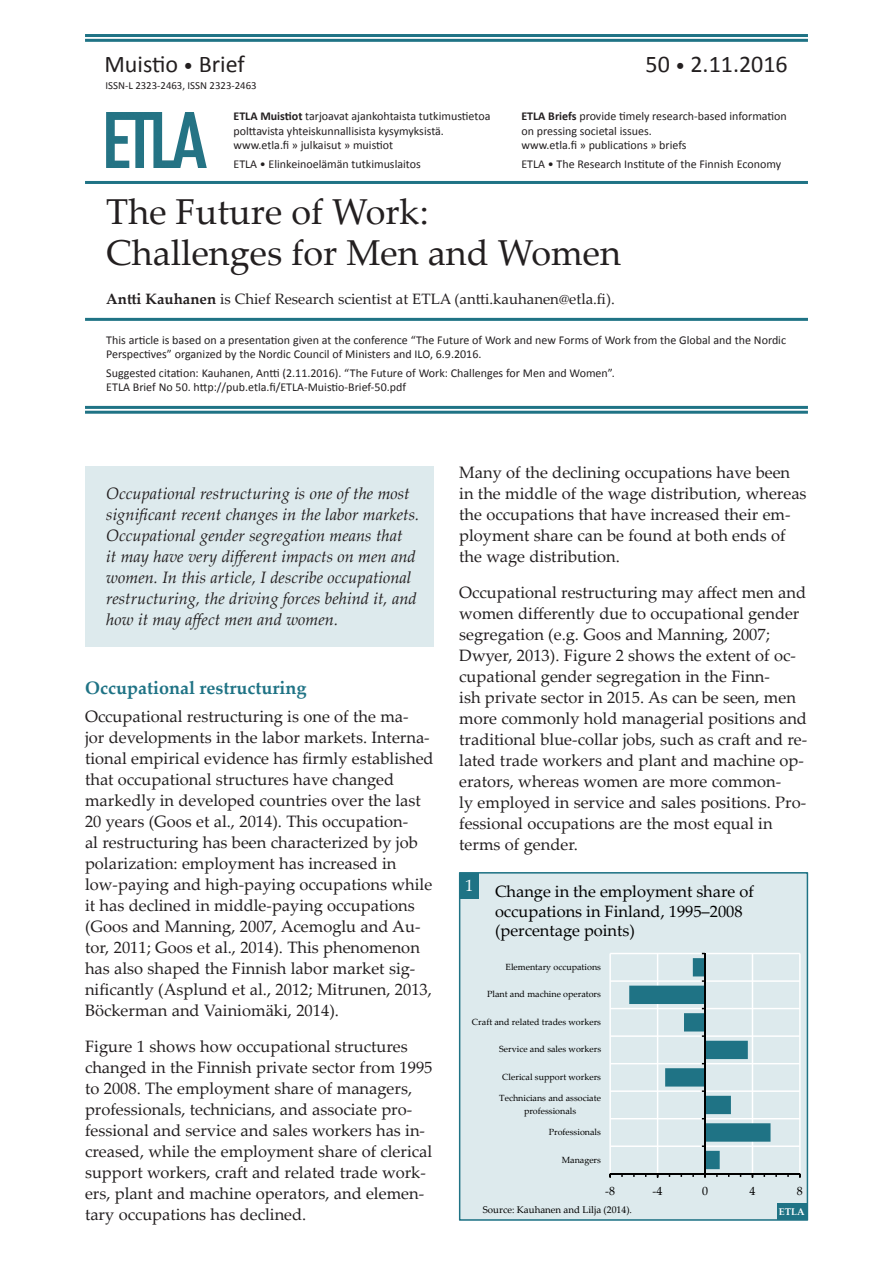
<style>
.page{position:relative;width:893px;height:1263px;background:#fff}
.page>*{position:absolute;margin:0;border:0;box-sizing:border-box;transform-origin:0 0}
.Pääotsikko{font:36px/40.5px "Palatino Linotype";color:#231f20}
.t1{font:24px "Calibri";color:#231f20}
.Väliotsikko_1{font:700 18px "Palatino Linotype";color:#1f7385}
.Leipis{font:16.5px/21px "Palatino Linotype";color:#231f20}
.Ingressi{font:italic 16.5px/21px "Palatino Linotype";color:#231f20}
.t2{font:16.5px/19.6px "Palatino Linotype";color:#000}
.t3{font:16.5px "Palatino Linotype";color:#fff}
.Kirjoittaja{font:15px "Palatino Linotype";color:#231f20}
.Lähdeviittaus{font:12px/14.4px "Calibri";color:#231f20}
.t4{font:12px "Palatino Linotype";color:#000}
.t5{font:10.8px "Calibri";color:#231f20}
.t6{font:9.75px "Palatino Linotype";color:#000}
.t7{font:700 9.75px "Palatino Linotype";color:#fff}
.t8{font:9px/12px "Palatino Linotype";color:#000;text-align:center}
.s1{font-size:19.5px}
.s2{font-weight:700}
</style>
<div class="page">
<div style="left:85px;top:466px;width:349px;height:180px;background:#ddeaed"></div>
<hr style="left:85px;top:181px;width:723px;height:3px;background:#1f7385">
<hr style="left:85px;top:318px;width:723px;height:3px;background:#1f7385">
<hr style="left:85px;top:34px;width:723px;height:3px;background:#1f7385">
<hr style="left:85px;top:39px;width:723px;height:3px;background:#1f7385">
<hr style="left:85px;top:406px;width:723px;height:3px;background:#1f7385">
<hr style="left:85px;top:411px;width:723px;height:3px;background:#1f7385">
<img style="left:106px;top:113px;width:100px;height:55px">
<svg style="left:459px;top:872px;width:349px;height:349px;background:#d0e1e5"></svg>
<div style="left:777px;top:1204px;width:30px;height:16px;background:#1f7385"></div>
<div style="left:460px;top:873px;width:19px;height:25px;background:#1f7385"></div>
<p class="t1" style="left:104px;top:49px;width:142px">Muistio <span class="s1">•</span> Brief</p>
<p class="t5" style="left:105px;top:79px;width:153px">ISSN-L 2323-2463, ISSN 2323-2463</p>
<p class="Lähdeviittaus" style="left:234px;top:109px;width:258px"><span class="s2">ETLA Muistiot</span> tarjoavat ajankohtaista tutkimustietoa polttavista yhteiskunnallisista kysymyksistä. www.etla.fi » julkaisut » muistiot</p>
<p class="Lähdeviittaus" style="left:234px;top:157px;width:189px">ETLA • Elinkeinoelämän tutkimuslaitos</p>
<p class="t1" style="left:646px;top:49px;width:144px">50 <span class="s1">•</span> 2.11.2016</p>
<p class="Lähdeviittaus" style="left:521px;top:109px;width:267px"><span class="s2">ETLA Briefs</span> provide timely research-based information on pressing societal issues.<br>www.etla.fi » publications » briefs</p>
<p class="Lähdeviittaus" style="left:521px;top:157px;width:261px">ETLA • The Research Institute of the Finnish Economy</p>
<p class="Pääotsikko" style="left:106px;top:190px;width:516px">The Future of Work:<br>Challenges for Men and Women</p>
<p class="Kirjoittaja" style="left:106px;top:288px;width:510px"><span class="s2">Antti Kauhanen</span> is Chief Research scientist at ETLA (antti.kauhanen@etla.fi).</p>
<p class="Lähdeviittaus" style="left:106px;top:333px;width:681px">This article is based on a presentation given at the conference “The Future of Work and new Forms of Work from the Global and the Nordic<br>Perspectives” organized by the Nordic Council of Ministers and ILO, 6.9.2016.</p>
<p class="Lähdeviittaus" style="left:106px;top:366px;width:510px">Suggested citation: Kauhanen, Antti (2.11.2016). “The Future of Work: Challenges for Men and Women”.<br>ETLA Brief No 50. http://pub.etla.fi/ETLA-Muistio-Brief-50.pdf</p>
<p class="Ingressi" style="left:106px;top:482px;width:314px">Occupational restructuring is one of the most significant recent changes in the labor markets.<br>Occupational gender segregation means that<br>it may have very different impacts on men and women. In this article, I describe occupational restructuring, the driving forces behind it, and how it may affect men and women.</p>
<p class="Väliotsikko_1" style="left:85px;top:675px;width:223px">Occupational restructuring</p>
<p class="Leipis" style="left:85px;top:705px;width:350px">Occupational restructuring is one of the ma-<br>jor developments in the labor markets. Interna&shy;tional empirical evidence has firmly established that occupational structures have changed markedly in developed countries over the last 20 years (Goos et al., 2014). This occupation-<br>al restructuring has been characterized by job polarization: employment has increased in low-paying and high-paying occupations while it has declined in middle-paying occupations (Goos and Manning, 2007, Acemoglu and Au&shy;tor, 2011; Goos et al., 2014). This phenomenon has also shaped the Finnish labor market sig&shy;nificantly (Asplund et al., 2012; Mitrunen, 2013, Böckerman and Vainiomäki, 2014).</p>
<p class="Leipis" style="left:85px;top:1035px;width:349px">Figure 1 shows how occupational structures changed in the Finnish private sector from 1995 to 2008. The employment share of managers, professionals, technicians, and associate pro&shy;fessional and service and sales workers has in&shy;creased, while the employment share of clerical support workers, craft and related trade work&shy;ers, plant and machine operators, and elemen&shy;tary occupations has declined.</p>
<p class="Leipis" style="left:459px;top:461px;width:349px">Many of the declining occupations have been in the middle of the wage distribution, whereas the occupations that have increased their em&shy;ployment share can be found at both ends of the wage distribution.</p>
<p class="Leipis" style="left:459px;top:581px;width:350px">Occupational restructuring may affect men and women differently due to occupational gender segregation (e.g. Goos and Manning, 2007; Dwyer, 2013). Figure 2 shows the extent of oc&shy;cupational gender segregation in the Finn-<br>ish private sector in 2015. As can be seen, men more commonly hold managerial positions and traditional blue-collar jobs, such as craft and re&shy;lated trade workers and plant and machine op&shy;erators, whereas women are more common-<br>ly employed in service and sales positions. Pro&shy;fessional occupations are the most equal in terms of gender.</p>
<p class="t3" style="left:465px;top:873px;width:10px">1</p>
<p class="t2" style="left:495px;top:881px;width:260px">Change in the employment share of occupations in Finland, 1995–2008 (percentage points)</p>
<p class="t8" style="left:505px;top:960px;width:97px">Elementary occupations</p>
<p class="t8" style="left:487px;top:988px;width:115px">Plant and machine operators</p>
<p class="t8" style="left:472px;top:1015px;width:131px">Craft and related trades workers</p>
<p class="t8" style="left:499px;top:1043px;width:103px">Service and sales workers</p>
<p class="t8" style="left:502px;top:1070px;width:100px">Clerical support workers</p>
<p class="t8" style="left:499px;top:1092px;width:103px">Technicians and associate professionals</p>
<p class="t8" style="left:549px;top:1126px;width:54px">Professionals</p>
<p class="t8" style="left:562px;top:1153px;width:41px">Managers</p>
<p class="t4" style="left:605px;top:1182px;width:11px">-8</p>
<p class="t4" style="left:653px;top:1182px;width:11px">-4</p>
<p class="t4" style="left:702px;top:1182px;width:7px">0</p>
<p class="t4" style="left:749px;top:1182px;width:7px">4</p>
<p class="t4" style="left:797px;top:1182px;width:7px">8</p>
<p class="t6" style="left:483px;top:1203px;width:151px">Source: Kauhanen and Lilja (2014).</p>
<p class="t7" style="left:779px;top:1205px;width:27px">ETLA</p>
</div>
